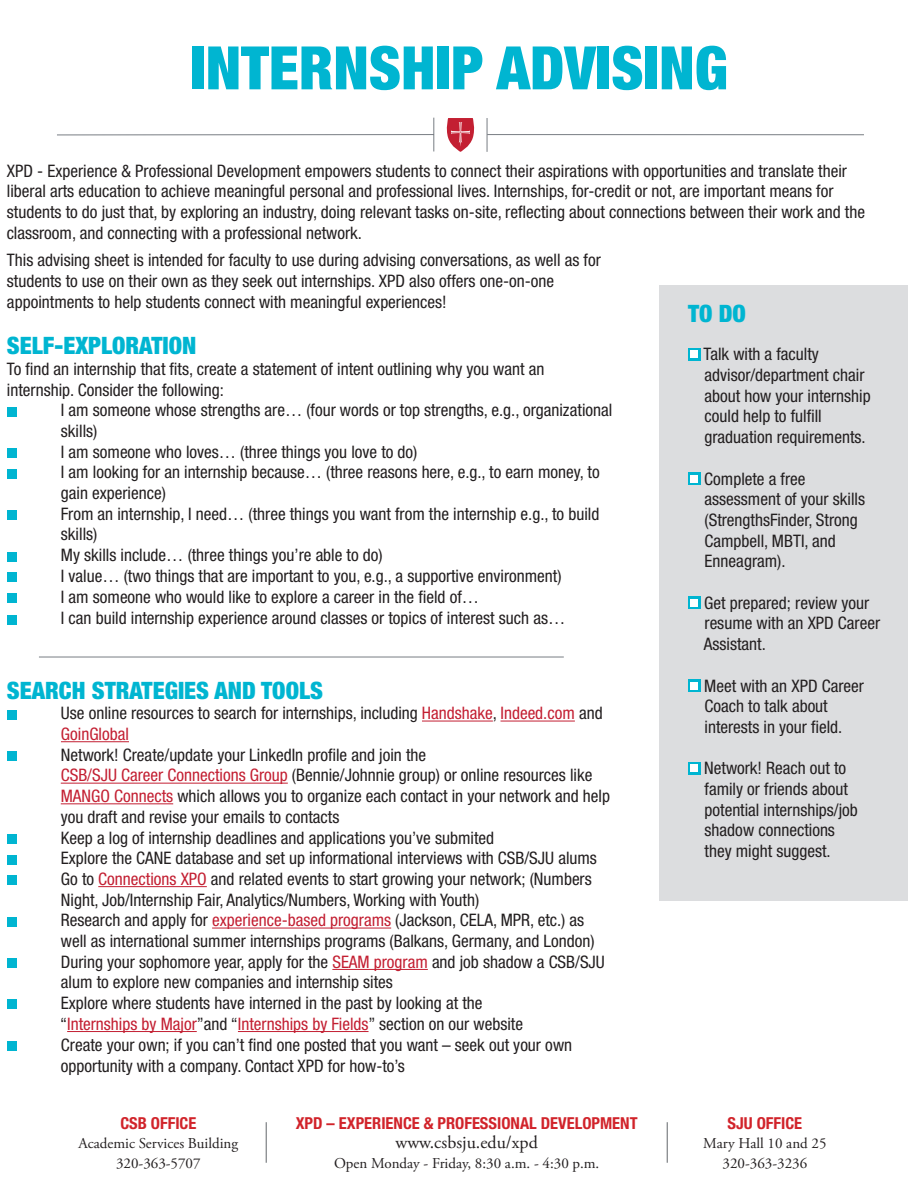
<style>
.page{position:relative;width:918px;height:1188px;background:#fff}
.page>*{position:absolute;margin:0;border:0;box-sizing:border-box;transform-origin:0 0}
.t1{font:900 condensed 60px "Helvetica Neue LT Pro";color:#00b5d1}
.t2{font:900 condensed 24px "Helvetica Neue LT Pro";color:#00b5d1}
.t3{font:18px "Adobe Garamond Pro";color:#231f20}
.t4{font:condensed 17.25px/20.7px "Helvetica Neue LT Std";color:#231f20}
.t5{font:700 condensed 16.5px "Helvetica Neue LT Std";color:#d1232a}
.t6{font:15px/19.8px "Adobe Garamond Pro";color:#231f20;text-align:center}
.s1{color:#c31f32}
</style>
<div class="page">
<div style="left:7px;top:407px;width:9px;height:9px;background:#00b5d1"></div>
<div style="left:7px;top:448px;width:9px;height:10px;background:#00b5d1"></div>
<div style="left:7px;top:469px;width:9px;height:9px;background:#00b5d1"></div>
<div style="left:7px;top:510px;width:9px;height:10px;background:#00b5d1"></div>
<div style="left:7px;top:552px;width:9px;height:9px;background:#00b5d1"></div>
<div style="left:7px;top:573px;width:9px;height:9px;background:#00b5d1"></div>
<div style="left:7px;top:593px;width:9px;height:10px;background:#00b5d1"></div>
<div style="left:7px;top:615px;width:9px;height:9px;background:#00b5d1"></div>
<hr style="left:57px;top:134px;width:377px;height:1px;background:#787d83">
<hr style="left:433px;top:118px;width:1px;height:33px;background:#787d83">
<hr style="left:488px;top:134px;width:376px;height:1px;background:#787d83">
<hr style="left:487px;top:118px;width:1px;height:34px;background:#787d83">
<svg style="left:446px;top:118px;width:29px;height:34px"></svg>
<div style="left:659px;top:285px;width:249px;height:616px;background:#dcdddf"></div>
<svg style="left:688px;top:348px;width:12px;height:12px"></svg>
<div style="left:690px;top:351px;width:8px;height:7px;background:#fff"></div>
<svg style="left:688px;top:473px;width:12px;height:12px"></svg>
<div style="left:690px;top:475px;width:8px;height:7px;background:#fff"></div>
<div style="left:688px;top:597px;width:12px;height:12px;background:#00b5d1"></div>
<div style="left:690px;top:599px;width:8px;height:8px;background:#fff"></div>
<svg style="left:688px;top:680px;width:12px;height:12px"></svg>
<div style="left:690px;top:682px;width:8px;height:7px;background:#fff"></div>
<svg style="left:688px;top:762px;width:12px;height:12px"></svg>
<div style="left:690px;top:765px;width:8px;height:7px;background:#fff"></div>
<hr style="left:39px;top:657px;width:525px;height:1px;background:#787d83">
<hr style="left:422px;top:721px;width:71px;height:1px;background:#c31f32">
<hr style="left:501px;top:721px;width:74px;height:1px;background:#c31f32">
<hr style="left:61px;top:741px;width:68px;height:1px;background:#c31f32">
<hr style="left:61px;top:783px;width:227px;height:1px;background:#c31f32">
<hr style="left:61px;top:803px;width:112px;height:1px;background:#c31f32">
<hr style="left:98px;top:886px;width:109px;height:1px;background:#c31f32">
<hr style="left:212px;top:928px;width:179px;height:1px;background:#c31f32">
<hr style="left:332px;top:969px;width:96px;height:1px;background:#c31f32">
<hr style="left:67px;top:1031px;width:130px;height:1px;background:#c31f32">
<hr style="left:238px;top:1031px;width:131px;height:1px;background:#c31f32">
<div style="left:7px;top:710px;width:9px;height:9px;background:#00b5d1"></div>
<div style="left:7px;top:751px;width:9px;height:10px;background:#00b5d1"></div>
<div style="left:7px;top:834px;width:9px;height:10px;background:#00b5d1"></div>
<div style="left:7px;top:855px;width:9px;height:9px;background:#00b5d1"></div>
<div style="left:7px;top:876px;width:9px;height:9px;background:#00b5d1"></div>
<div style="left:7px;top:917px;width:9px;height:9px;background:#00b5d1"></div>
<div style="left:7px;top:958px;width:9px;height:10px;background:#00b5d1"></div>
<div style="left:7px;top:1000px;width:9px;height:9px;background:#00b5d1"></div>
<div style="left:7px;top:1041px;width:9px;height:10px;background:#00b5d1"></div>
<hr style="left:266px;top:1122px;width:1px;height:41px;background:#62666b">
<hr style="left:667px;top:1122px;width:1px;height:41px;background:#62666b">
<h1 class="t1" style="left:190px;top:31px;width:539px">INTERNSHIP ADVISING</h1>
<p class="t4" style="left:7px;top:160px;width:860px">XPD - Experience &amp; Professional Development empowers students to connect their aspirations with opportunities and translate their liberal arts education to achieve meaningful personal and professional lives. Internships, for-credit or not, are important means for students to do just that, by exploring an industry, doing relevant tasks on-site, reflecting about connections between their work and the classroom, and connecting with a professional network.</p>
<p class="t4" style="left:7px;top:250px;width:595px">This advising sheet is intended for faculty to use during advising conversations, as well as for students to use on their own as they seek out internships. XPD also offers one-on-one appointments to help students connect with meaningful experiences!</p>
<h2 class="t2" style="left:688px;top:298px;width:59px">TO DO</h2>
<p class="t4" style="left:704px;top:344px;width:169px">Talk with a faculty advisor/department chair about how your internship could help to fulfill graduation requirements.</p>
<p class="t4" style="left:704px;top:468px;width:162px">Complete a free assessment of your skills (StrengthsFinder, Strong<br>Campbell, MBTI, and<br>Enneagram).</p>
<p class="t4" style="left:704px;top:592px;width:178px">Get prepared; review your resume with an XPD Career<br>Assistant.</p>
<p class="t4" style="left:704px;top:675px;width:161px">Meet with an XPD Career<br>Coach to talk about interests in your field.</p>
<p class="t4" style="left:704px;top:758px;width:155px">Network! Reach out to family or friends about potential internships/job shadow connections they might suggest.</p>
<h2 class="t2" style="left:7px;top:331px;width:191px">SELF-EXPLORATION</h2>
<p class="t4" style="left:7px;top:358px;width:539px">To find an internship that fits, create a statement of intent outlining why you want an internship. Consider the following:</p>
<p class="t4" style="left:61px;top:400px;width:553px">I am someone whose strengths are… (four words or top strengths, e.g., organizational skills)<br>I am someone who loves… (three things you love to do)<br>I am looking for an internship because… (three reasons here, e.g., to earn money, to gain experience)<br>From an internship, I need… (three things you want from the internship e.g., to build skills)<br>My skills include… (three things you’re able to do)<br>I value… (two things that are important to you, e.g., a supportive environment)<br>I am someone who would like to explore a career in the field of…<br>I can build internship experience around classes or topics of interest such as…</p>
<h2 class="t2" style="left:7px;top:675px;width:318px">SEARCH STRATEGIES AND TOOLS</h2>
<p class="t4" style="left:61px;top:703px;width:543px">Use online resources to search for internships, including <span class="s1">Handshake</span>, <span class="s1">Indeed.com</span> and<br><span class="s1">GoinGlobal</span></p>
<p class="t4" style="left:60px;top:744px;width:551px">Network! Create/update your LinkedIn profile and join the<br><span class="s1">CSB/SJU Career Connections Group</span> (Bennie/Johnnie group) or online resources like <span class="s1">MANGO Connects</span> which allows you to organize each contact in your network and help you draft and revise your emails to contacts<br>Keep a log of internship deadlines and applications you’ve submited<br>Explore the CANE database and set up informational interviews with CSB/SJU alums Go to <span class="s1">Connections XPO</span> and related events to start growing your network; (Numbers Night, Job/Internship Fair, Analytics/Numbers, Working with Youth)<br>Research and apply for <span class="s1">experience-based programs</span> (Jackson, CELA, MPR, etc.) as well as international summer internships programs (Balkans, Germany, and London)<br>During your sophomore year, apply for the <span class="s1">SEAM program</span> and job shadow a CSB/SJU alum to explore new companies and internship sites<br>Explore where students have interned in the past by looking at the<br>“<span class="s1">Internships by Major</span>”and “<span class="s1">Internships by Fields</span>” section on our website<br>Create your own; if you can’t find one posted that you want – seek out your own opportunity with a company. Contact XPD for how-to’s</p>
<p class="t5" style="left:120px;top:1113px;width:78px">CSB OFFICE</p>
<p class="t6" style="left:79px;top:1134px;width:161px">Academic Services Building<br>320-363-5707</p>
<p class="t5" style="left:296px;top:1113px;width:343px">XPD – EXPERIENCE &amp; PROFESSIONAL DEVELOPMENT</p>
<p class="t3" style="left:396px;top:1132px;width:144px">www.csbsju.edu/xpd</p>
<p class="t6" style="left:334px;top:1154px;width:267px">Open Monday - Friday, 8:30 a.m. - 4:30 p.m.</p>
<p class="t5" style="left:728px;top:1113px;width:76px">SJU OFFICE</p>
<p class="t6" style="left:703px;top:1134px;width:125px">Mary Hall 10 and 25<br>320-363-3236</p>
</div>
